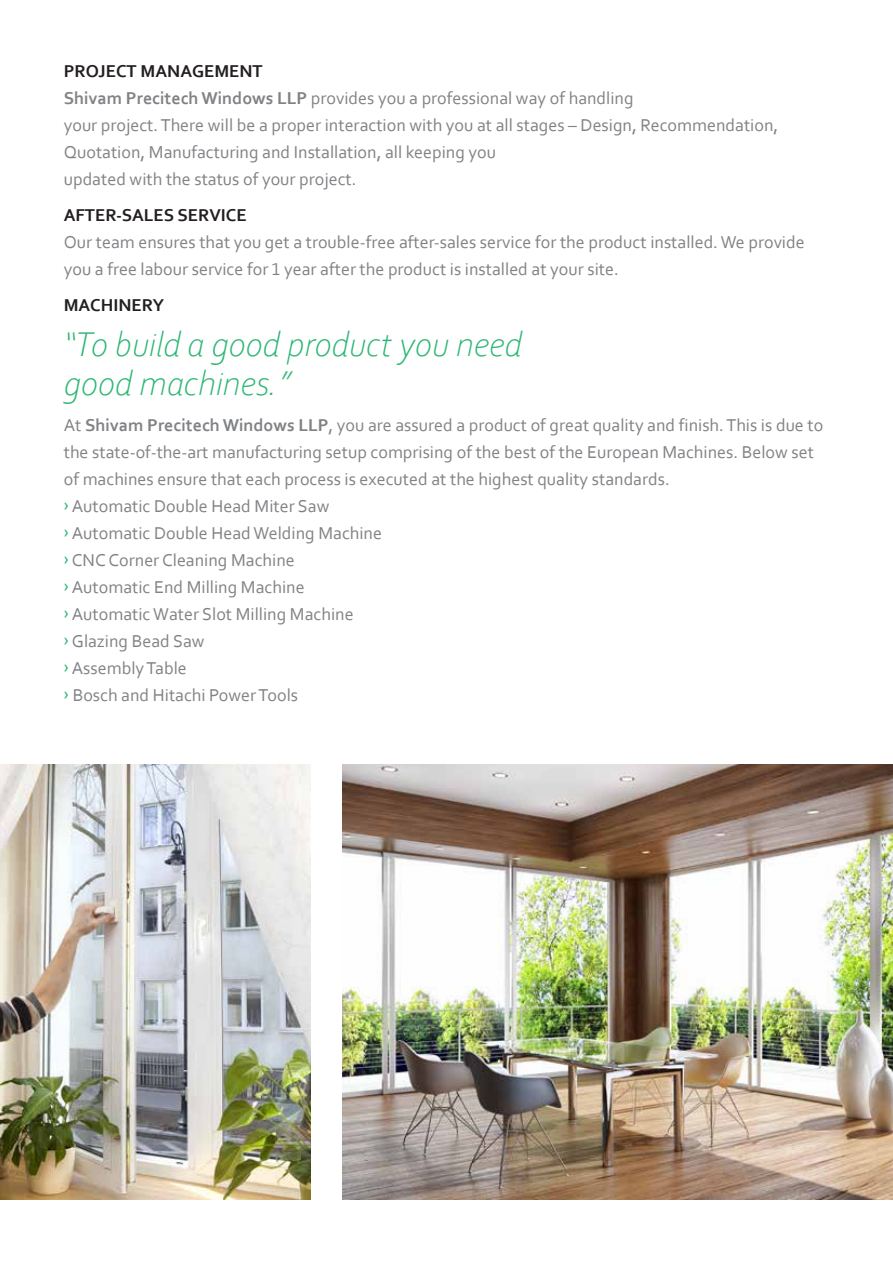
<style>
.page{position:relative;width:893px;height:1263px;background:#fff}
.page>*{position:absolute;margin:0;border:0;box-sizing:border-box;transform-origin:0 0}
.t1{font:italic 300 36px/39px "Corbel";color:#2bb673}
.t2{font:18px/27px "Corbel";color:#808285}
.t3{font:700 18px "Corbel";color:#231f20}
.s1{font-weight:700;color:#231f20}
.s2{font-weight:700}
.s3{color:#2bb673}
</style>
<div class="page">
<img style="left:342px;top:765px;width:551px;height:434px">
<img style="left:0;top:765px;width:311px;height:434px">
<p class="t2" style="left:64px;top:57px;width:716px"><span class="s1">PROJECT MANAGEMENT<br></span><span class="s2">Shivam Precitech Windows LLP</span> provides you a professional way of handling<br>your project. There will be a proper interaction with you at all stages – Design, Recommendation, Quotation, Manufacturing and Installation, all keeping you<br>updated with the status of your project.</p>
<p class="t3" style="left:64px;top:203px;width:184px">AFTER-SALES SERVICE</p>
<p class="t2" style="left:64px;top:228px;width:742px">Our team ensures that you get a trouble-free after-sales service for the product installed. We provide you a free labour service for 1 year after the product is installed at your site.</p>
<p class="t3" style="left:64px;top:293px;width:102px">MACHINERY</p>
<h1 class="t1" style="left:64px;top:323px;width:460px">“To build a good product you need good machines.”</h1>
<p class="t2" style="left:64px;top:411px;width:761px">At <span class="s2">Shivam Precitech Windows LLP</span>, you are assured a product of great quality and finish. This is due to the state-of-the-art manufacturing setup comprising of the best of the European Machines. Below set of machines ensure that each process is executed at the highest quality standards.<br><span class="s3">›</span> Automatic Double Head Miter Saw<br><span class="s3">›</span> Automatic Double Head Welding Machine<br><span class="s3">›</span> CNC Corner Cleaning Machine<br><span class="s3">›</span> Automatic End Milling Machine<br><span class="s3">›</span> Automatic Water Slot Milling Machine<br><span class="s3">›</span> Glazing Bead Saw<br><span class="s3">›</span> Assembly Table<br><span class="s3">›</span> Bosch and Hitachi Power Tools</p>
</div>
